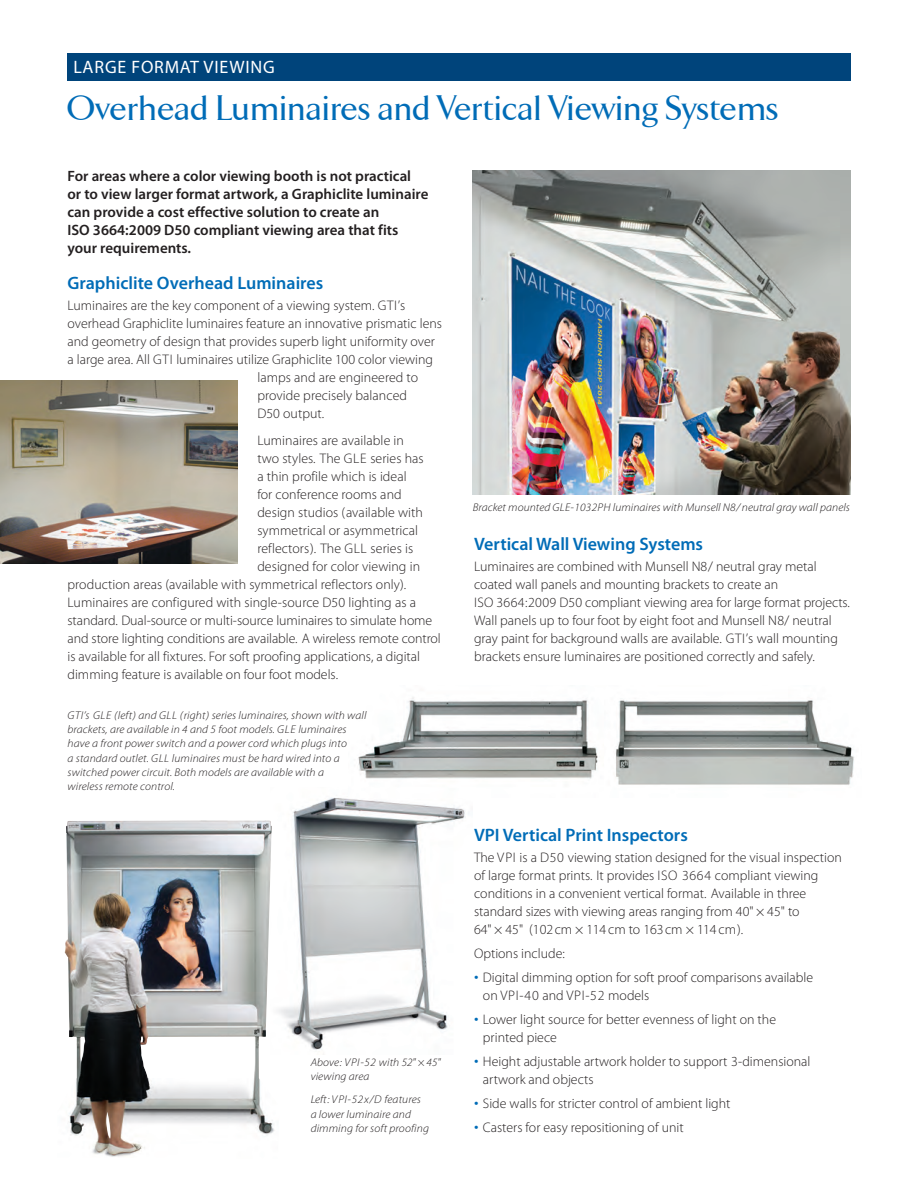
<style>
.page{position:relative;width:919px;height:1188px;background:#fff}
.page>*{position:absolute;margin:0;border:0;box-sizing:border-box;transform-origin:0 0}
.t1{font:500 36px "TF Arrow";letter-spacing:.015em;color:#006cb7}
.t2{font:600 18px "Myriad Pro";color:#006cb7}
.t3{font:18px "Myriad Pro";letter-spacing:.045em;color:#fff}
.t4{font:600 15px/18px "Myriad Pro";color:#231f20}
.t5{font:300 13.8px/18px "Myriad Pro";color:#231f20}
.t6{font:italic 300 11.25px/14.2px "Myriad Pro";letter-spacing:.01em;color:#231f20;scale:1.05 1}
.s1{font-size:18px;color:#006cb7}
</style>
<div class="page">
<img style="left:280px;top:797px;width:185px;height:253px">
<div style="left:68px;top:53px;width:783px;height:27px;background:#00447b"></div>
<img style="left:0;top:380px;width:237px;height:184px">
<img style="left:473px;top:170px;width:378px;height:324px">
<img style="left:64px;top:820px;width:216px;height:337px">
<img style="left:348px;top:697px;width:250px;height:101px">
<img style="left:616px;top:700px;width:238px;height:85px">
<p class="t3" style="left:73px;top:56px;width:203px">LARGE FORMAT VIEWING</p>
<p class="t1" style="left:68px;top:89px;width:712px">Overhead Luminaires and Vertical Viewing Systems</p>
<p class="t4" style="left:67px;top:167px;width:362px">For areas where a color viewing booth is not practical or to view larger format artwork, a Graphiclite luminaire can provide a cost effective solution to create an<br>ISO 3664:2009 D50 compliant viewing area that fits your requirements.</p>
<p class="t2" style="left:68px;top:272px;width:257px">Graphiclite Overhead Luminaires</p>
<p class="t5" style="left:68px;top:297px;width:339px">Luminaires are the key component of a viewing system. GTI’s</p>
<p class="t5" style="left:68px;top:315px;width:376px">overhead Graphiclite luminaires feature an innovative prismatic lens</p>
<p class="t5" style="left:68px;top:333px;width:369px">and geometry of design that provides superb light uniformity over</p>
<p class="t5" style="left:68px;top:351px;width:367px">a large area. All GTI luminaires utilize Graphiclite 100 color viewing</p>
<p class="t5" style="left:257px;top:369px;width:162px">lamps and are engineered to</p>
<p class="t5" style="left:257px;top:387px;width:151px">provide precisely balanced</p>
<p class="t5" style="left:257px;top:405px;width:69px">D50 output.</p>
<p class="t5" style="left:257px;top:432px;width:148px">Luminaires are available in</p>
<p class="t5" style="left:257px;top:450px;width:168px">two styles. The GLE series has</p>
<p class="t5" style="left:257px;top:468px;width:151px">a thin profile which is ideal</p>
<p class="t5" style="left:257px;top:486px;width:146px">for conference rooms and</p>
<p class="t5" style="left:257px;top:504px;width:167px">design studios (available with</p>
<p class="t5" style="left:257px;top:522px;width:162px">symmetrical or asymmetrical</p>
<p class="t5" style="left:257px;top:539px;width:157px">reflectors). The GLL series is</p>
<p class="t5" style="left:257px;top:557px;width:164px">designed for color viewing in</p>
<p class="t5" style="left:68px;top:575px;width:340px">production areas (available with symmetrical reflectors only).</p>
<p class="t5" style="left:68px;top:593px;width:350px">Luminaires are configured with single-source D50 lighting as a</p>
<p class="t5" style="left:68px;top:611px;width:366px">standard. Dual-source or multi-source luminaires to simulate home</p>
<p class="t5" style="left:68px;top:629px;width:375px">and store lighting conditions are available. A wireless remote control</p>
<p class="t5" style="left:68px;top:647px;width:354px">is available for all fixtures. For soft proofing applications, a digital</p>
<p class="t5" style="left:68px;top:665px;width:272px">dimming feature is available on four foot models.</p>
<p class="t6" style="left:68px;top:708px;width:286px">GTI’s GLE (left) and GLL (right) series luminaires, shown with wall brackets, are available in 4 and 5 foot models. GLE luminaires have a front power switch and a power cord which plugs into<br>a standard outlet. GLL luminaires must be hard wired into a switched power circuit. Both models are available with a<br>wireless remote control.</p>
<p class="t6" style="left:311px;top:1055px;width:125px">Above: VPI-52 with 52" × 45" viewing area</p>
<p class="t6" style="left:311px;top:1092px;width:114px">Left: VPI-52x/D features a lower luminaire and dimming for soft proofing</p>
<p class="t6" style="left:473px;top:500px;width:361px">Bracket mounted GLE-1032PH luminaires with Munsell N8/ neutral gray wall panels</p>
<p class="t2" style="left:474px;top:532px;width:230px">Vertical Wall Viewing Systems</p>
<p class="t5" style="left:474px;top:557px;width:377px">Luminaires are combined with Munsell N8/ neutral gray metal coated wall panels and mounting brackets to create an<br>ISO 3664:2009 D50 compliant viewing area for large format projects.<br>Wall panels up to four foot by eight foot and Munsell N8/ neutral gray paint for background walls are available. GTI’s wall mounting brackets ensure luminaires are positioned correctly and safely.</p>
<p class="t2" style="left:474px;top:823px;width:215px">VPI Vertical Print Inspectors</p>
<p class="t5" style="left:474px;top:848px;width:369px">The VPI is a D50 viewing station designed for the visual inspection of large format prints. It provides ISO 3664 compliant viewing conditions in a convenient vertical format. Available in three standard sizes with viewing areas ranging from 40" × 45" to<br>64" × 45" (102cm × 114 cm to 163cm × 114 cm).</p>
<p class="t5" style="left:474px;top:944px;width:92px">Options include:</p>
<p class="t5" style="left:483px;top:968px;width:332px;text-indent:-9px"><span class="s1">•</span> Digital dimming option for soft proof comparisons available on VPI-40 and VPI-52 models</p>
<p class="t5" style="left:483px;top:1010px;width:294px;text-indent:-9px"><span class="s1">•</span> Lower light source for better evenness of light on the printed piece</p>
<p class="t5" style="left:483px;top:1052px;width:329px;text-indent:-9px"><span class="s1">•</span> Height adjustable artwork holder to support 3-dimensional artwork and objects</p>
<p class="t5" style="left:474px;top:1094px;width:258px"><span class="s1">•</span> Side walls for stricter control of ambient light</p>
<p class="t5" style="left:474px;top:1118px;width:211px"><span class="s1">•</span> Casters for easy repositioning of unit</p>
</div>
